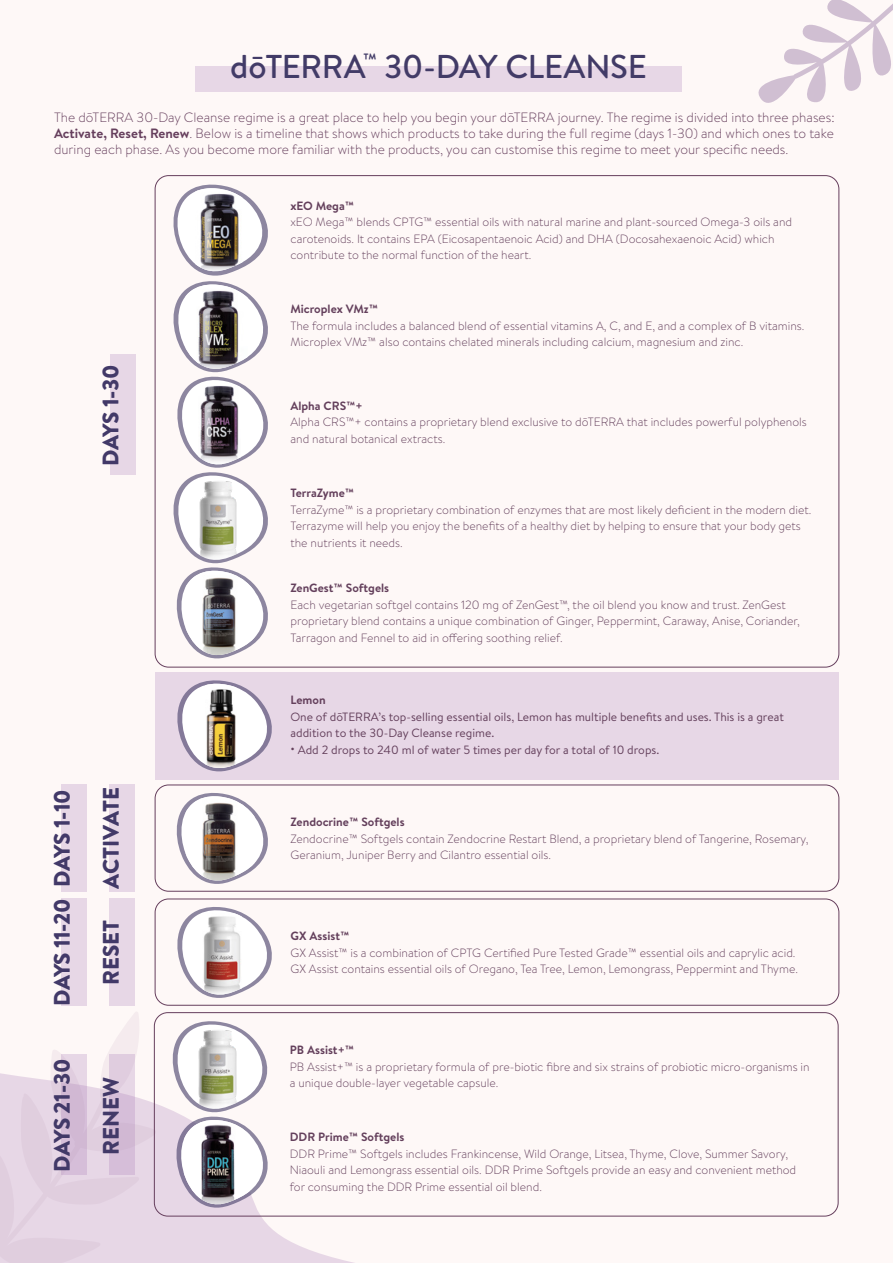
<style>
.page{position:relative;width:893px;height:1263px;background:#fef5f3}
.page>*{position:absolute;margin:0;border:0;box-sizing:border-box;transform-origin:0 0}
.t1{font:500 33px "Brandon Text";letter-spacing:-.015em;color:#423b67}
.t2{font:900 22.5px/49.1px "Brandon Text";letter-spacing:-.02em;color:#423968;text-align:center}
.t3{font:300 13.5px/16.2px "Brandon Text";color:#663f5d;text-align:justify}
.t4{font:300 12px/16.5px "Brandon Text";color:#64405c}
.t5{font:12px/16.5px "Brandon Text";color:#64405c}
.t6{font:700 12px "Brandon Text";color:#64405c}
.s1{color:#423c68}
.s2{font-weight:700}
</style>
<div class="page">
<div style="left:155px;top:672px;width:684px;height:107px;background:#e7d7e6"></div>
<div style="left:195px;top:66px;width:487px;height:26px;background:#e7d7e6"></div>
<svg style="left:61px;top:982px;width:325px;height:281px"></svg>
<svg style="left:0;top:1010px;width:159px;height:253px"></svg>
<svg style="left:758px;top:0;width:135px;height:103px"></svg>
<svg style="left:173px;top:184px;width:95px;height:475px"></svg>
<img style="left:186px;top:571px;width:68px;height:86px">
<div style="left:155px;top:785px;width:684px;height:106px;border:1px solid #663f5d;border-radius:14px"></div>
<div style="left:155px;top:899px;width:684px;height:106px;border:1px solid #663f5d;border-radius:14px"></div>
<svg style="left:176px;top:907px;width:97px;height:92px"></svg>
<img style="left:202px;top:913px;width:40px;height:83px">
<div style="left:154px;top:1012px;width:684px;height:204px;border:1px solid #663f5d;border-radius:13px"></div>
<svg style="left:177px;top:680px;width:95px;height:92px"></svg>
<img style="left:205px;top:684px;width:31px;height:85px">
<svg style="left:176px;top:793px;width:92px;height:91px"></svg>
<img style="left:186px;top:796px;width:68px;height:86px">
<svg style="left:171px;top:1020px;width:98px;height:189px"></svg>
<img style="left:184px;top:1120px;width:66px;height:86px">
<div style="left:62px;top:784px;width:25px;height:107px;background:#e7d7e6"></div>
<div style="left:110px;top:784px;width:25px;height:107px;background:#e7d7e6"></div>
<div style="left:62px;top:898px;width:25px;height:107px;background:#e7d7e6"></div>
<div style="left:110px;top:898px;width:25px;height:107px;background:#e7d7e6"></div>
<svg style="left:62px;top:1054px;width:25px;height:121px;background:#d7c0d8"></svg>
<svg style="left:110px;top:1054px;width:25px;height:121px;background:#d8c2da"></svg>
<div style="left:110px;top:354px;width:26px;height:121px;background:#e7d7e6"></div>
<h1 class="t1" style="left:230px;top:43px;width:418px">dōT<span class="s1">E</span>RRA<sup>™</sup> 30-DAY CLEANSE</h1>
<p class="t3" style="left:54px;top:108px;width:782px">The dōTERRA 30-Day Cleanse regime is a great place to help you begin your dōTERRA journey. The regime is divided into three phases:<br><span class="s2">Activate, Reset, Renew</span>. Below is a timeline that shows which products to take during the full regime (days 1-30) and which ones to take during each phase. As you become more familiar with the products, you can customise this regime to meet your specific needs.</p>
<p class="t6" style="left:290px;top:197px;width:65px">xEO Mega™</p>
<p class="t4" style="left:290px;top:213px;width:503px">xEO Mega™ blends CPTG™ essential oils with natural marine and plant-sourced Omega-3 oils and carotenoids. It contains EPA (Eicosapentaenoic Acid) and DHA (Docosahexaenoic Acid) which contribute to the normal function of the heart.</p>
<h2 class="t2" style="left:86px;top:466px;width:102px;rotate:-90deg">DAYS 1-30</h2>
<h2 class="t2" style="left:37px;top:889px;width:103px;text-align:left;rotate:-90deg">DAYS 1-10<br>ACTIVATE</h2>
<h2 class="t2" style="left:37px;top:1005px;width:108px;rotate:-90deg">DAYS 11-20<br>RESET</h2>
<h2 class="t2" style="left:37px;top:1172px;width:114px;rotate:-90deg">DAYS 21-30<br>RENEW</h2>
<p class="t6" style="left:290px;top:301px;width:89px">Microplex VMz™</p>
<p class="t4" style="left:290px;top:317px;width:515px">The formula includes a balanced blend of essential vitamins A, C, and E, and a complex of B vitamins.<br>Microplex VMz™ also contains chelated minerals including calcium, magnesium and zinc.</p>
<p class="t6" style="left:290px;top:397px;width:74px">Alpha CRS™+</p>
<p class="t4" style="left:290px;top:414px;width:518px">Alpha CRS™+ contains a proprietary blend exclusive to dōTERRA that includes powerful polyphenols and natural botanical extracts.</p>
<p class="t6" style="left:290px;top:485px;width:65px">TerraZyme™</p>
<p class="t4" style="left:290px;top:501px;width:522px">TerraZyme™ is a proprietary combination of enzymes that are most likely deficient in the modern diet.<br>Terrazyme will help you enjoy the benefits of a healthy diet by helping to ensure that your body gets the nutrients it needs.</p>
<p class="t6" style="left:290px;top:580px;width:100px">ZenGest™ Softgels</p>
<p class="t4" style="left:290px;top:596px;width:511px">Each vegetarian softgel contains 120 mg of ZenGest™, the oil blend you know and trust. ZenGest proprietary blend contains a unique combination of Ginger, Peppermint, Caraway, Anise, Coriander,<br>Tarragon and Fennel to aid in offering soothing relief.</p>
<p class="t6" style="left:290px;top:692px;width:37px">Lemon</p>
<p class="t5" style="left:290px;top:708px;width:495px">One of dōTERRA’s top-selling essential oils, Lemon has multiple benefits and uses. This is a great addition to the 30-Day Cleanse regime.</p>
<p class="t5" style="left:290px;top:741px;width:370px">• Add 2 drops to 240 ml of water 5 times per day for a total of 10 drops.</p>
<p class="t6" style="left:290px;top:814px;width:116px">Zendocrine™ Softgels</p>
<p class="t4" style="left:290px;top:830px;width:520px">Zendocrine™ Softgels contain Zendocrine Restart Blend, a proprietary blend of Tangerine, Rosemary,<br>Geranium, Juniper Berry and Cilantro essential oils.</p>
<p class="t6" style="left:290px;top:928px;width:60px">GX Assist™</p>
<p class="t4" style="left:290px;top:944px;width:509px">GX Assist™ is a combination of CPTG Certified Pure Tested Grade™ essential oils and caprylic acid.<br>GX Assist contains essential oils of Oregano, Tea Tree, Lemon, Lemongrass, Peppermint and Thyme.</p>
<p class="t6" style="left:290px;top:1042px;width:66px">PB Assist+™</p>
<p class="t4" style="left:290px;top:1058px;width:521px">PB Assist+™ is a proprietary formula of pre-biotic fibre and six strains of probiotic micro-organisms in a unique double-layer vegetable capsule.</p>
<p class="t6" style="left:290px;top:1129px;width:116px">DDR Prime™ Softgels</p>
<p class="t4" style="left:290px;top:1145px;width:508px">DDR Prime™ Softgels includes Frankincense, Wild Orange, Litsea, Thyme, Clove, Summer Savory,<br>Niaouli and Lemongrass essential oils. DDR Prime Softgels provide an easy and convenient method for consuming the DDR Prime essential oil blend.</p>
</div>
